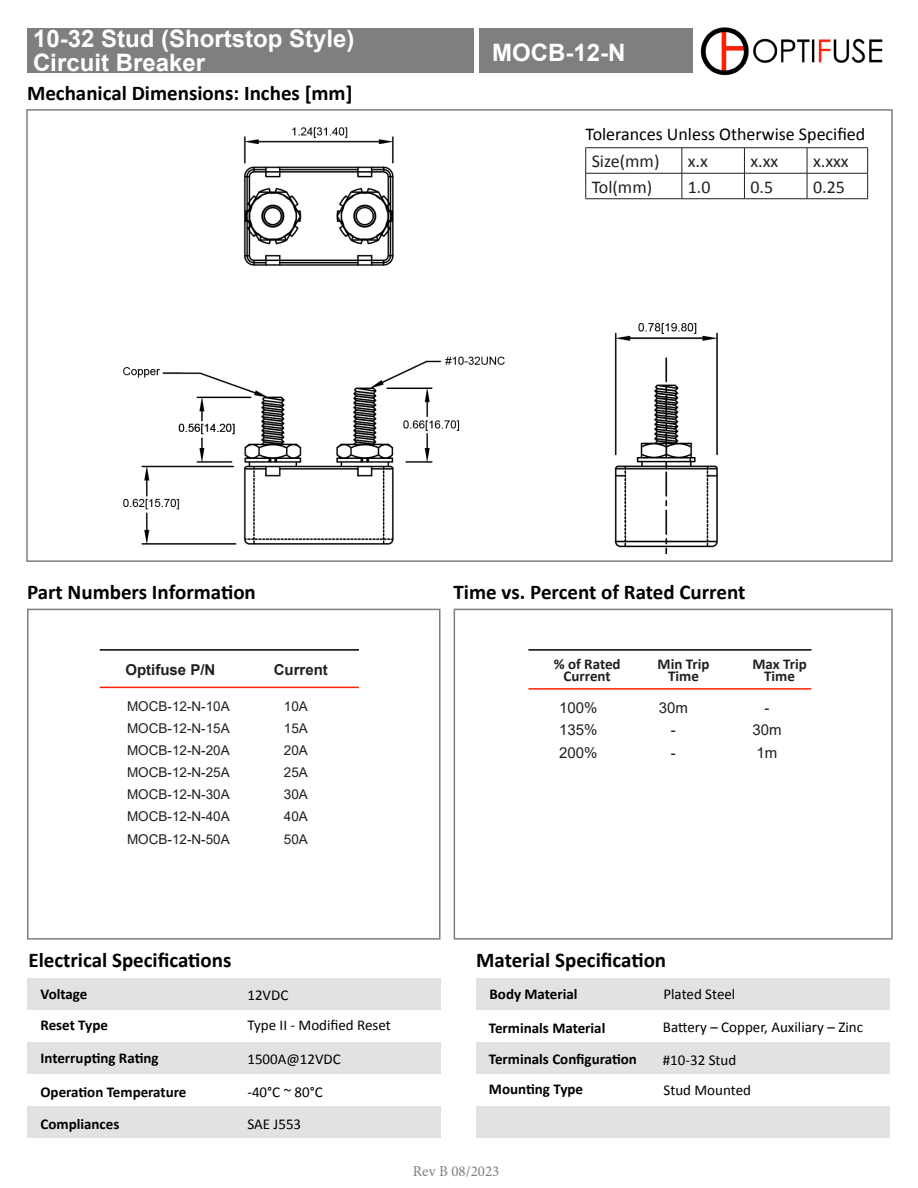
<style>
.page{position:relative;width:918px;height:1188px;background:#fff}
.page>*{position:absolute;margin:0;border:0;box-sizing:border-box;transform-origin:0 0}
.t1{font:700 28.5px "Calibri";color:#fff}
.t2{font:700 24px "Arial";color:#fff}
.t3{font:700 21px "Calibri";color:#000}
.t4{font:18px "Calibri";color:#231f20}
.t5{font:18px "Calibri";color:#000}
.t6{font:700 15px "Calibri";color:#000}
.t7{font:15px "Calibri";color:#000}
.t8{font:700 15px/12px "Calibri";color:#231f20;text-align:center}
.t9{font:15px "Arial";color:#231f20}
.t10{font:700 15px "Arial";color:#231f20}
.t11{font:15px "Minion Pro";color:#7f7f7f}
.t12{font:13.5px "Arial";color:#231f20}
</style>
<div class="page">
<div style="left:27px;top:609px;width:414px;height:331px;border:2px solid #7f7f7f"></div>
<img style="left:701px;top:27px;width:182px;height:49px">
<div style="left:27px;top:978px;width:414px;height:32px;background:#e2e2e2"></div>
<div style="left:27px;top:1042px;width:414px;height:32px;background:#e2e2e2"></div>
<div style="left:27px;top:1107px;width:414px;height:31px;background:#e2e2e2"></div>
<div style="left:27px;top:29px;width:446px;height:44px;background:#7f7f7f"></div>
<div style="left:480px;top:28px;width:213px;height:45px;background:#7f7f7f"></div>
<div style="left:26px;top:109px;width:867px;height:453px;border:2px solid #7f7f7f"></div>
<div style="left:454px;top:609px;width:439px;height:331px;border:2px solid #7f7f7f"></div>
<hr style="left:528px;top:688px;width:283px;height:2px;background:#ff2100">
<hr style="left:528px;top:649px;width:283px;height:2px;background:#000">
<hr style="left:100px;top:687px;width:259px;height:1px;background:#ff2100">
<hr style="left:100px;top:649px;width:259px;height:2px;background:#000">
<div style="left:476px;top:978px;width:414px;height:32px;background:#e2e2e2"></div>
<div style="left:476px;top:1042px;width:414px;height:32px;background:#e2e2e2"></div>
<div style="left:476px;top:1107px;width:414px;height:31px;background:#e2e2e2"></div>
<img style="left:123px;top:127px;width:382px;height:418px">
<img style="left:614px;top:323px;width:104px;height:230px">
<hr style="left:586px;top:147px;width:96px;height:1px;background:#231f20">
<hr style="left:682px;top:147px;width:62px;height:1px;background:#231f20">
<hr style="left:744px;top:147px;width:63px;height:1px;background:#231f20">
<hr style="left:807px;top:147px;width:61px;height:1px;background:#231f20">
<hr style="left:586px;top:173px;width:96px;height:1px;background:#231f20">
<svg style="left:585px;top:148px;width:1px;height:51px"></svg>
<hr style="left:682px;top:173px;width:62px;height:1px;background:#231f20">
<svg style="left:682px;top:148px;width:1px;height:50px"></svg>
<hr style="left:744px;top:173px;width:63px;height:1px;background:#231f20">
<svg style="left:744px;top:148px;width:1px;height:50px"></svg>
<hr style="left:807px;top:173px;width:61px;height:1px;background:#231f20">
<svg style="left:807px;top:148px;width:1px;height:50px"></svg>
<svg style="left:867px;top:148px;width:1px;height:50px"></svg>
<hr style="left:586px;top:198px;width:96px;height:1px;background:#231f20">
<hr style="left:682px;top:198px;width:62px;height:1px;background:#231f20">
<hr style="left:744px;top:198px;width:63px;height:1px;background:#231f20">
<hr style="left:807px;top:198px;width:61px;height:1px;background:#231f20">
<p class="t2" style="left:33px;top:23px;width:323px">10-32 Stud (Shortstop Style)</p>
<p class="t2" style="left:33px;top:47px;width:174px">Circuit Breaker</p>
<p class="t1" style="left:40px;top:31px;width:333px">Automotive Circuit Breakers</p>
<p class="t3" style="left:27px;top:78px;width:327px">Mechanical Dimensions: Inches [mm]</p>
<p class="t2" style="left:492px;top:37px;width:135px">MOCB-12-N</p>
<p class="t5" style="left:586px;top:123px;width:281px">Tolerances Unless Otherwise Specified</p>
<p class="t4" style="left:592px;top:150px;width:69px">Size(mm)</p>
<p class="t4" style="left:688px;top:150px;width:22px">x.x</p>
<p class="t4" style="left:750px;top:150px;width:29px">x.xx</p>
<p class="t4" style="left:813px;top:150px;width:37px">x.xxx</p>
<p class="t4" style="left:592px;top:176px;width:62px">Tol(mm)</p>
<p class="t4" style="left:688px;top:176px;width:24px">1.0</p>
<p class="t4" style="left:750px;top:176px;width:24px">0.5</p>
<p class="t4" style="left:813px;top:176px;width:33px">0.25</p>
<p class="t3" style="left:27px;top:577px;width:230px">Part Numbers Information</p>
<p class="t3" style="left:454px;top:577px;width:293px">Time vs. Percent of Rated Current</p>
<p class="t10" style="left:125px;top:659px;width:92px">Optifuse P/N</p>
<p class="t10" style="left:274px;top:659px;width:56px">Current</p>
<p class="t8" style="left:554px;top:657px;width:68px">% of Rated<br>Current</p>
<p class="t8" style="left:658px;top:657px;width:53px">Min Trip</p>
<p class="t8" style="left:668px;top:669px;width:32px">Time</p>
<p class="t8" style="left:752px;top:657px;width:56px">Max Trip</p>
<p class="t8" style="left:764px;top:669px;width:32px">Time</p>
<p class="t12" style="left:127px;top:697px;width:104px">MOCB-12-N-10A</p>
<p class="t12" style="left:284px;top:697px;width:26px">10A</p>
<p class="t12" style="left:127px;top:719px;width:104px">MOCB-12-N-15A</p>
<p class="t12" style="left:284px;top:719px;width:26px">15A</p>
<p class="t12" style="left:127px;top:741px;width:104px">MOCB-12-N-20A</p>
<p class="t12" style="left:284px;top:741px;width:26px">20A</p>
<p class="t12" style="left:127px;top:763px;width:104px">MOCB-12-N-25A</p>
<p class="t12" style="left:284px;top:763px;width:26px">25A</p>
<p class="t12" style="left:127px;top:785px;width:104px">MOCB-12-N-30A</p>
<p class="t12" style="left:284px;top:785px;width:26px">30A</p>
<p class="t12" style="left:127px;top:807px;width:104px">MOCB-12-N-40A</p>
<p class="t12" style="left:284px;top:807px;width:26px">40A</p>
<p class="t12" style="left:127px;top:830px;width:104px">MOCB-12-N-50A</p>
<p class="t12" style="left:284px;top:830px;width:26px">50A</p>
<p class="t3" style="left:28px;top:945px;width:205px">Electrical Specifications</p>
<p class="t9" style="left:559px;top:697px;width:40px">100%</p>
<p class="t9" style="left:659px;top:697px;width:31px">30m</p>
<p class="t9" style="left:764px;top:697px;width:6px">-</p>
<p class="t9" style="left:559px;top:720px;width:40px">135%</p>
<p class="t9" style="left:671px;top:720px;width:6px">-</p>
<p class="t9" style="left:752px;top:720px;width:31px">30m</p>
<p class="t9" style="left:559px;top:743px;width:40px">200%</p>
<p class="t9" style="left:671px;top:743px;width:6px">-</p>
<p class="t9" style="left:757px;top:743px;width:22px">1m</p>
<p class="t3" style="left:476px;top:945px;width:192px">Material Specification</p>
<p class="t7" style="left:663px;top:984px;width:73px">Plated Steel</p>
<p class="t6" style="left:40px;top:983px;width:48px">Voltage</p>
<p class="t6" style="left:40px;top:1014px;width:69px">Reset Type</p>
<p class="t6" style="left:40px;top:1048px;width:120px">Interrupting Rating</p>
<p class="t6" style="left:490px;top:984px;width:90px">Body Material</p>
<p class="t7" style="left:247px;top:985px;width:42px">12VDC</p>
<p class="t7" style="left:247px;top:1016px;width:145px">Type II - Modified Reset</p>
<p class="t7" style="left:247px;top:1049px;width:95px">1500A@12VDC</p>
<p class="t7" style="left:663px;top:1018px;width:202px">Battery – Copper, Auxiliary – Zinc</p>
<p class="t6" style="left:489px;top:1017px;width:118px">Terminals Material</p>
<p class="t6" style="left:489px;top:1048px;width:150px">Terminals Configuration</p>
<p class="t6" style="left:489px;top:1078px;width:96px">Mounting Type</p>
<p class="t7" style="left:663px;top:1051px;width:75px">#10-32 Stud</p>
<p class="t6" style="left:40px;top:1082px;width:148px">Operation Temperature</p>
<p class="t7" style="left:247px;top:1082px;width:77px">-40°C ~ 80°C</p>
<p class="t7" style="left:663px;top:1081px;width:89px">Stud Mounted</p>
<p class="t6" style="left:40px;top:1113px;width:80px">Compliances</p>
<p class="t7" style="left:247px;top:1114px;width:55px">SAE J553</p>
<p class="t11" style="left:413px;top:1162px;width:88px">Rev B 08/2023</p>
</div>
